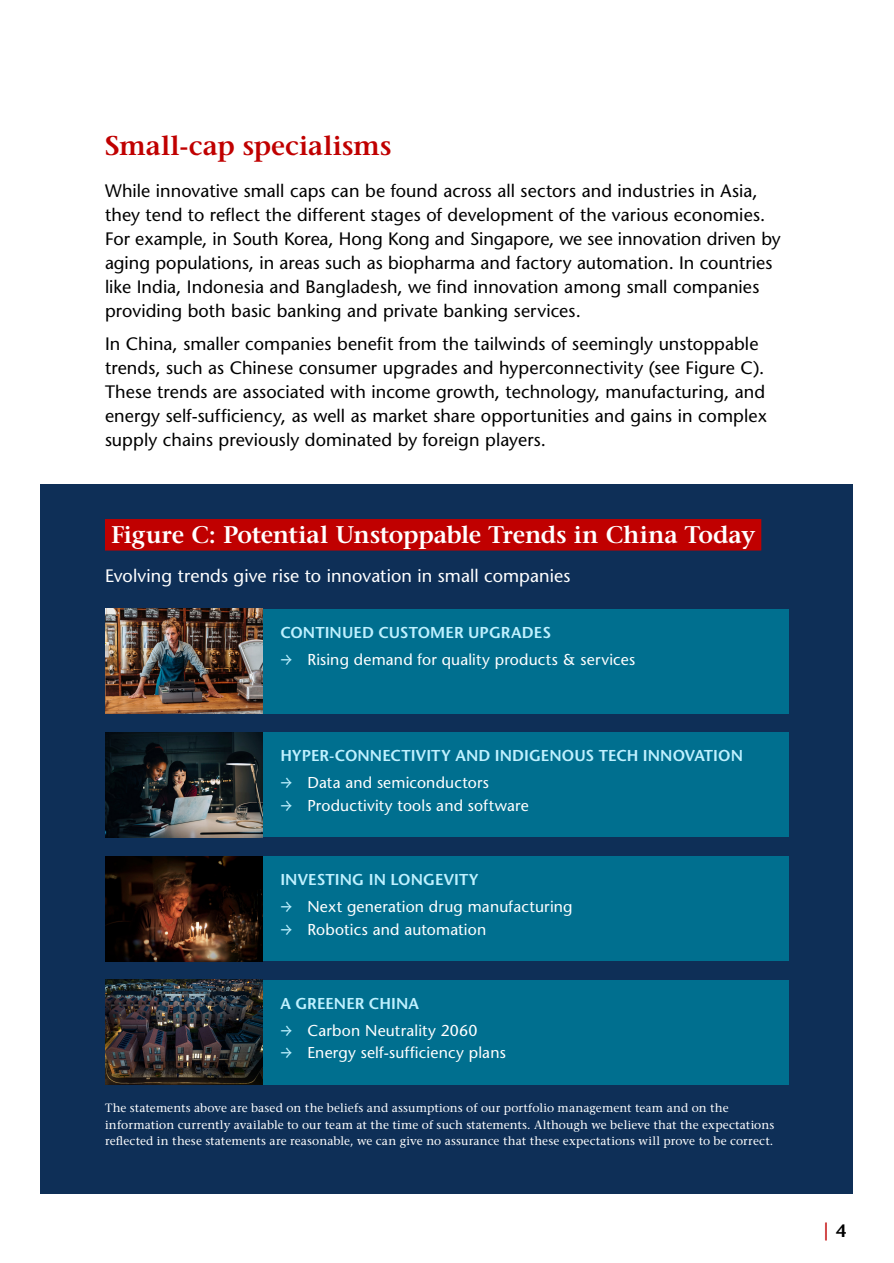
<style>
.page{position:relative;width:894px;height:1263px;background:#fff}
.page>*{position:absolute;margin:0;border:0;box-sizing:border-box;transform-origin:0 0}
._00_Header{font:600 27px "Stone Serif Std";color:#c00000}
._30_Graph_title_red{font:600 24px "Stone Serif Std";letter-spacing:-.005em;color:#fff}
._00_Body_Copy{font:500 18px/24px "Stone Sans Std";letter-spacing:.005em;color:#000}
._00_Body_Copy-2{font:500 18px "Stone Sans Std";letter-spacing:.005em;color:#fff}
.t1{font:600 18px "Stone Sans Std";color:#c00000}
.t2{font:500 15.75px "Stone Sans Std";letter-spacing:.01em;color:#fff}
._00_Pull_out_box_header{font:600 15.75px "Stone Sans Std";letter-spacing:.005em;color:#bff1ff}
._34_Graph_Sources{font:500 12px/16.5px "Stone Serif Std";letter-spacing:.01em;color:#fff}
.s1{font-family:"Work Sans";font-weight:400;color:#bff1ff}
.s2{color:#000}
</style>
<div class="page">
<div style="left:40px;top:484px;width:814px;height:710px;background:#0e2f57"></div>
<div style="left:105px;top:519px;width:656px;height:32px;background:#c00000"></div>
<div style="left:262px;top:609px;width:527px;height:105px;background:#006f8f"></div>
<div style="left:262px;top:732px;width:527px;height:105px;background:#006f8f"></div>
<div style="left:262px;top:856px;width:527px;height:105px;background:#006f8f"></div>
<div style="left:262px;top:980px;width:527px;height:105px;background:#006f8f"></div>
<img style="left:105px;top:609px;width:157px;height:105px">
<img style="left:105px;top:732px;width:157px;height:105px">
<img style="left:105px;top:856px;width:157px;height:105px">
<img style="left:105px;top:980px;width:157px;height:105px">
<p class="_00_Header" style="left:105px;top:130px;width:288px">Small-cap specialisms</p>
<p class="_00_Body_Copy" style="left:105px;top:179px;width:677px">While innovative small caps can be found across all sectors and industries in Asia, they tend to reflect the different stages of development of the various economies.<br>For example, in South Korea, Hong Kong and Singapore, we see innovation driven by aging populations, in areas such as biopharma and factory automation. In countries like India, Indonesia and Bangladesh, we find innovation among small companies providing both basic banking and private banking services.</p>
<p class="_00_Body_Copy" style="left:105px;top:332px;width:664px">In China, smaller companies benefit from the tailwinds of seemingly unstoppable trends, such as Chinese consumer upgrades and hyperconnectivity (see Figure C).<br>These trends are associated with income growth, technology, manufacturing, and energy self-sufficiency, as well as market share opportunities and gains in complex supply chains previously dominated by foreign players.</p>
<p class="_30_Graph_title_red" style="left:111px;top:520px;width:646px">Figure C: Potential Unstoppable Trends in China Today</p>
<p class="_00_Body_Copy-2" style="left:105px;top:565px;width:467px">Evolving trends give rise to innovation in small companies</p>
<p class="_00_Pull_out_box_header" style="left:280px;top:623px;width:272px">CONTINUED CUSTOMER UPGRADES</p>
<p class="t2" style="left:280px;top:650px;width:356px"><span class="s1">→</span> Rising demand for quality products &amp; services</p>
<p class="_00_Pull_out_box_header" style="left:280px;top:747px;width:464px">HYPER-CONNECTIVITY AND INDIGENOUS TECH INNOVATION</p>
<p class="t2" style="left:280px;top:774px;width:210px"><span class="s1">→</span> Data and semiconductors</p>
<p class="t2" style="left:280px;top:796px;width:250px"><span class="s1">→</span> Productivity tools and software</p>
<p class="_00_Pull_out_box_header" style="left:280px;top:870px;width:200px">INVESTING IN LONGEVITY</p>
<p class="t2" style="left:280px;top:897px;width:294px"><span class="s1">→</span> Next generation drug manufacturing</p>
<p class="t2" style="left:280px;top:920px;width:207px"><span class="s1">→</span> Robotics and automation</p>
<p class="_00_Pull_out_box_header" style="left:280px;top:994px;width:140px">A GREENER CHINA</p>
<p class="t2" style="left:280px;top:1021px;width:199px"><span class="s1">→</span> Carbon Neutrality 2060</p>
<p class="t2" style="left:280px;top:1044px;width:227px"><span class="s1">→</span> Energy self-sufficiency plans</p>
<p class="_34_Graph_Sources" style="left:105px;top:1100px;width:671px">The statements above are based on the beliefs and assumptions of our portfolio management team and on the information currently available to our team at the time of such statements. Although we believe that the expectations reflected in these statements are reasonable, we can give no assurance that these expectations will prove to be correct.</p>
<p class="t1" style="left:824px;top:1219px;width:24px">| <span class="s2">4</span></p>
</div>
